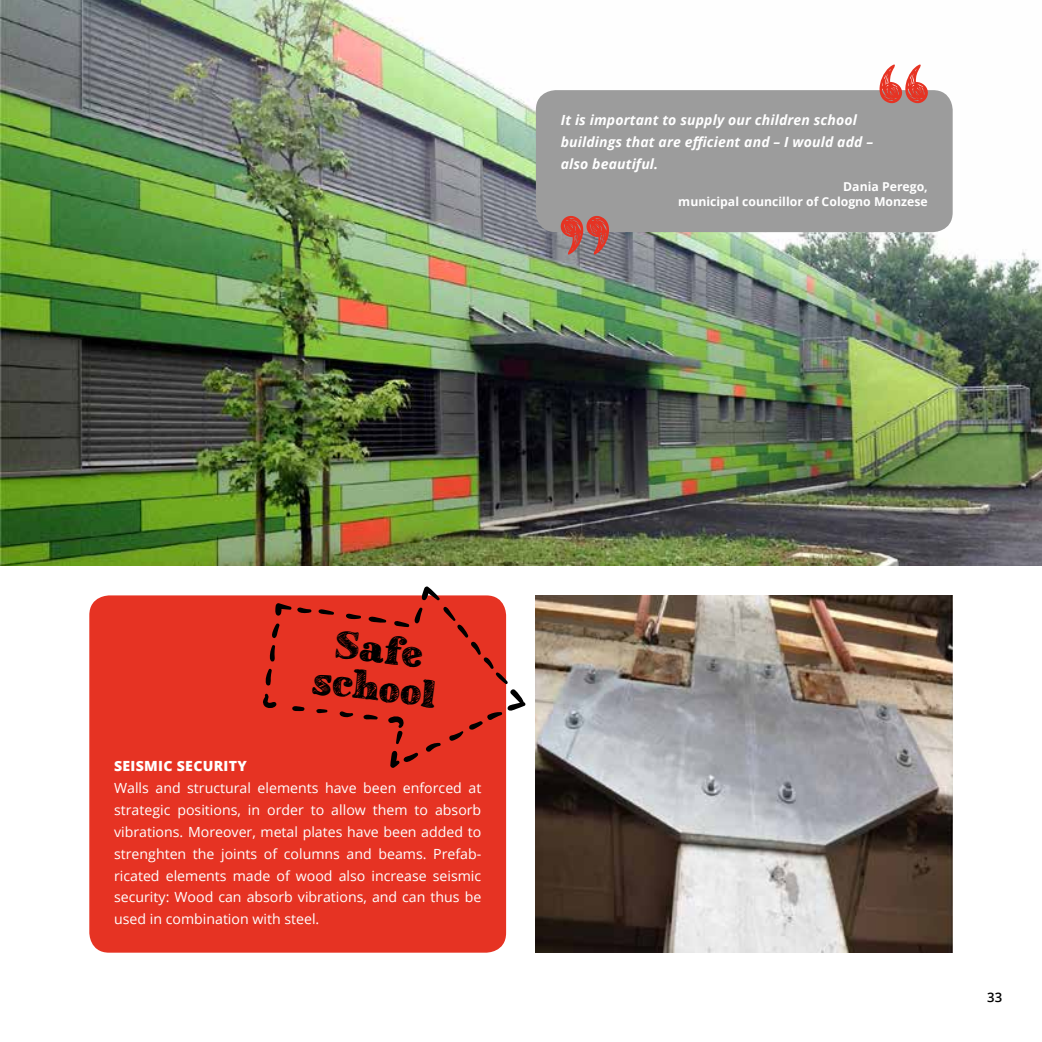
<style>
.page{position:relative;width:1042px;height:1042px;background:#fff}
.page>*{position:absolute;margin:0;border:0;box-sizing:border-box;transform-origin:0 0}
.t1{font:37.8px/38.5px "School Book New";color:#000;text-align:center}
.t2{font:14px/21.9px "Open Sans";color:#fff;text-align:justify}
.t3{font:italic 700 14px/21.9px "Open Sans";letter-spacing:.01em;color:#fff}
.t4{font:800 14px "Open Sans";letter-spacing:.02em;color:#fff}
.t5{font:600 13.12px "Open Sans";color:#000}
.t6{font:700 12.25px/14.7px "Open Sans";color:#fff;text-align:right}
</style>
<div class="page">
<div style="left:89px;top:595px;width:417px;height:357px;background:#e63323;border-radius:20px"></div>
<img style="left:0;top:0;width:1042px;height:566px">
<div style="left:536px;top:90px;width:416px;height:142px;background:#9c9c9c;border-radius:20px"></div>
<svg style="left:871px;top:64px;width:57px;height:40px"></svg>
<svg style="left:560px;top:216px;width:57px;height:39px"></svg>
<img style="left:536px;top:595px;width:416px;height:357px">
<svg style="left:263px;top:586px;width:263px;height:182px"></svg>
<p class="t3" style="left:561px;top:109px;width:314px">It is important to supply our children school buildings that are efficient and – I would add – also beautiful.</p>
<p class="t6" style="left:678px;top:179px;width:251px">Dania Perego,<br>municipal councillor of Cologno Monzese</p>
<h1 class="t1" style="left:320px;top:623px;width:125px;rotate:7deg">Safe school</h1>
<p class="t4" style="left:114px;top:755px;width:134px">SEISMIC SECURITY</p>
<p class="t2" style="left:114px;top:776px;width:369px">Walls and structural elements have been enforced at strategic positions, in order to allow them to absorb vibrations. Moreover, metal plates have been added to strenghten the joints of columns and beams. Prefab&shy;ricated elements made of wood also increase seismic security: Wood can absorb vibrations, and can thus be used in combination with steel.</p>
<p class="t5" style="left:987px;top:988px;width:16px">33</p>
</div>
